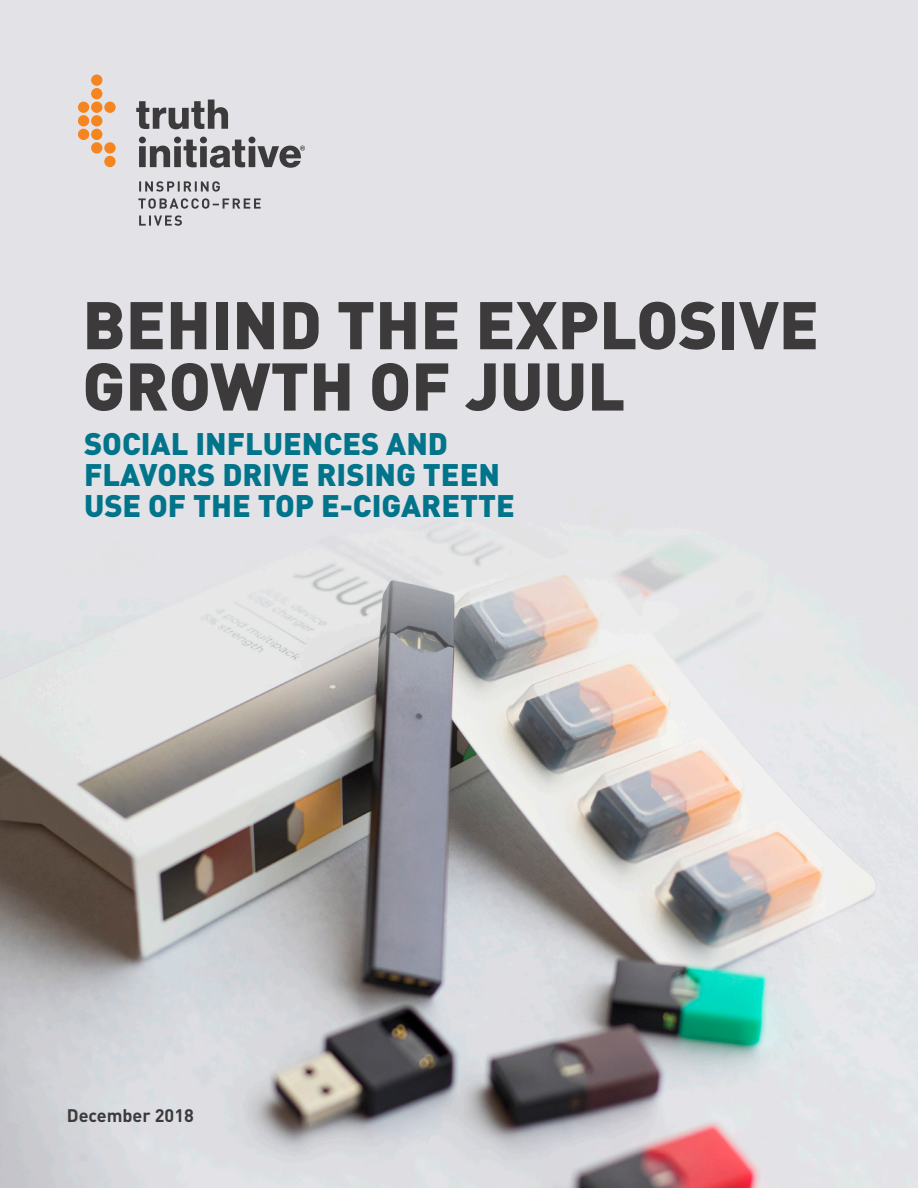
<style>
.page{position:relative;width:918px;height:1188px;background:#fff}
.page>*{position:absolute;margin:0;border:0;box-sizing:border-box;transform-origin:0 0}
.t1{font:900 66.3px/61.3px "DIN";color:#3c3a3b}
.t2{font:900 30.9px/30.9px "DIN";color:#00748a}
.t3{font:700 18px "DIN";color:#3c3a3b}
</style>
<div class="page">
<img style="left:0;top:0;width:918px;height:1188px">
<svg style="left:78px;top:74px;width:38px;height:93px;background:#e8c2a3"></svg>
<svg style="left:136px;top:100px;width:169px;height:126px;background:#bebdc1"></svg>
<h1 class="t1" style="left:82px;top:291px;width:738px">BEHIND THE EXPLOSIVE<br>GROWTH OF JUUL</h1>
<h1 class="t2" style="left:84px;top:427px;width:432px">SOCIAL INFLUENCES AND<br>FLAVORS DRIVE RISING TEEN<br>USE OF THE TOP E-CIGARETTE</h1>
<h1 class="t3" style="left:67px;top:1104px;width:129px">December 2018</h1>
</div>
